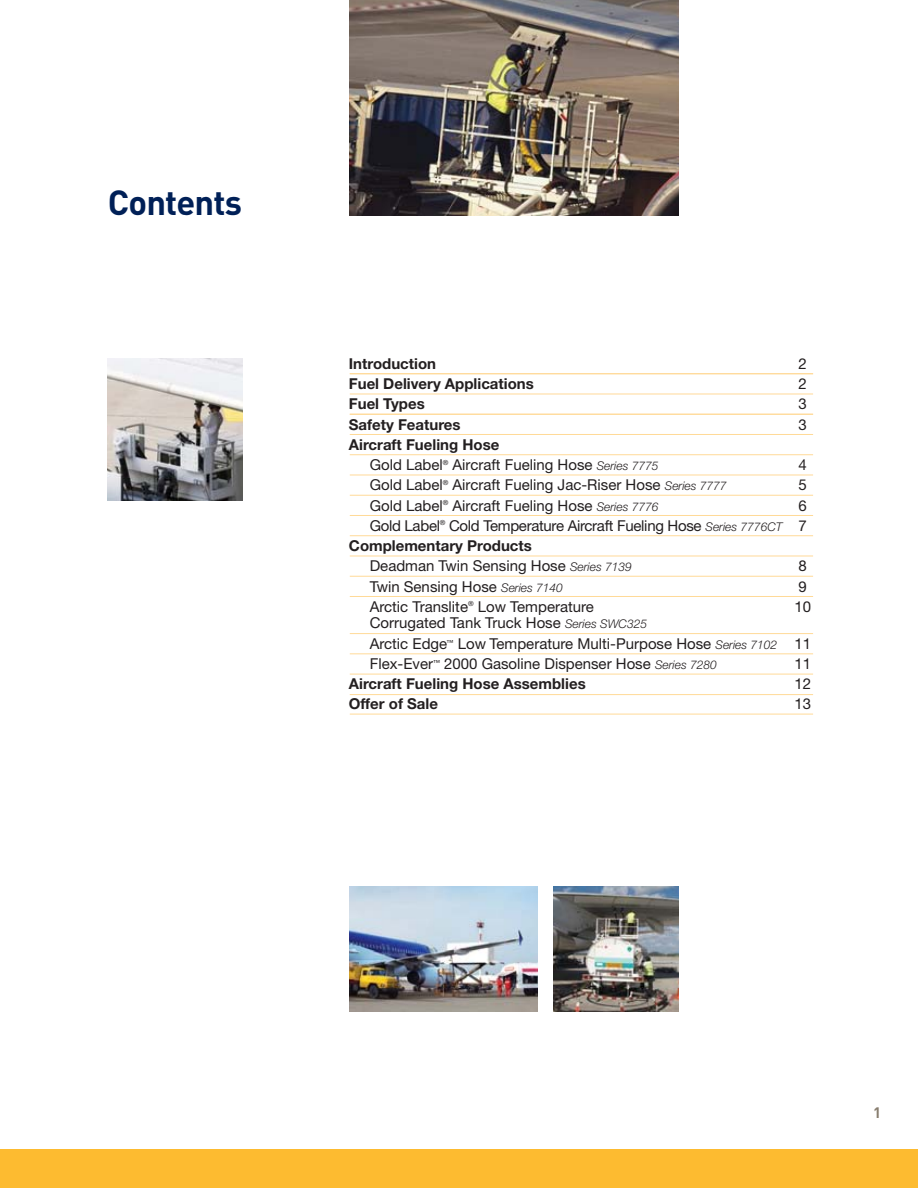
<style>
.page{position:relative;width:918px;height:1188px;background:#fff}
.page>*{position:absolute;margin:0;border:0;box-sizing:border-box;transform-origin:0 0}
.t1{font:700 34.5px "DINOT";letter-spacing:-.025em;color:#002057}
.t2{font:15px/20.2px "Helvetica Neue LT Std";color:#231f20}
.t3{font:700 15px "Helvetica Neue LT Std";color:#231f20}
.t4{font:15px "Helvetica Neue LT Std";letter-spacing:-.02em;color:#231f20}
.t5{font:700 15px "DINOT";color:#887d6e}
.s1{font-weight:700}
.s2{font-weight:300;font-style:italic;font-size:12px}
</style>
<div class="page">
<img style="left:108px;top:358px;width:134px;height:143px">
<img style="left:349px;top:0;width:330px;height:216px">
<div style="left:0;top:1150px;width:918px;height:38px;background:#fdbb30"></div>
<hr style="left:350px;top:373px;width:463px;height:1px;background:#ffda98">
<hr style="left:350px;top:394px;width:463px;height:1px;background:#ffda98">
<hr style="left:350px;top:414px;width:463px;height:1px;background:#ffda98">
<hr style="left:350px;top:434px;width:463px;height:1px;background:#ffda98">
<hr style="left:350px;top:454px;width:463px;height:1px;background:#ffda98">
<hr style="left:350px;top:475px;width:463px;height:1px;background:#ffda98">
<hr style="left:350px;top:495px;width:463px;height:1px;background:#ffda98">
<hr style="left:350px;top:515px;width:463px;height:1px;background:#ffda98">
<hr style="left:350px;top:535px;width:463px;height:1px;background:#ffda98">
<hr style="left:350px;top:556px;width:463px;height:1px;background:#ffda98">
<hr style="left:350px;top:576px;width:463px;height:1px;background:#ffda98">
<hr style="left:350px;top:596px;width:463px;height:1px;background:#ffda98">
<hr style="left:350px;top:633px;width:463px;height:1px;background:#ffda98">
<hr style="left:350px;top:653px;width:463px;height:1px;background:#ffda98">
<hr style="left:350px;top:674px;width:463px;height:1px;background:#ffda98">
<img style="left:350px;top:886px;width:188px;height:126px">
<img style="left:553px;top:886px;width:126px;height:126px">
<hr style="left:350px;top:694px;width:463px;height:1px;background:#ffda98">
<hr style="left:350px;top:714px;width:463px;height:1px;background:#ffda98">
<h1 class="t1" style="left:108px;top:191px;width:136px">Contents</h1>
<p class="t3" style="left:349px;top:358px;width:89px">Introduction</p>
<p class="t2" style="left:799px;top:355px;width:10px">2</p>
<p class="t3" style="left:349px;top:378px;width:186px">Fuel Delivery Applications</p>
<p class="t2" style="left:799px;top:375px;width:10px">2</p>
<p class="t3" style="left:349px;top:399px;width:77px">Fuel Types</p>
<p class="t2" style="left:799px;top:396px;width:10px">3</p>
<p class="t3" style="left:349px;top:419px;width:113px">Safety Features</p>
<p class="t2" style="left:799px;top:416px;width:10px">3</p>
<p class="t2" style="left:370px;top:436px;width:290px;text-indent:-21px"><span class="s1">Aircraft Fueling Hose<br></span>Gold Label<sup>®</sup> Aircraft Fueling Hose <span class="s2">Series 7775</span></p>
<p class="t2" style="left:799px;top:456px;width:10px">4</p>
<p class="t2" style="left:370px;top:477px;width:358px">Gold Label<sup>®</sup> Aircraft Fueling Jac-Riser Hose <span class="s2">Series 7777</span></p>
<p class="t2" style="left:799px;top:477px;width:10px">5</p>
<p class="t2" style="left:370px;top:497px;width:290px">Gold Label<sup>®</sup> Aircraft Fueling Hose <span class="s2">Series 7776</span></p>
<p class="t2" style="left:799px;top:497px;width:10px">6</p>
<p class="t4" style="left:370px;top:520px;width:439px">Gold Label<sup>®</sup> Cold Temperature Aircraft Fueling Hose <span class="s2">Series 7776CT</span> 7</p>
<p class="t3" style="left:349px;top:540px;width:185px">Complementary Products</p>
<p class="t2" style="left:370px;top:558px;width:264px">Deadman Twin Sensing Hose <span class="s2">Series 7139</span></p>
<p class="t2" style="left:799px;top:558px;width:10px">8</p>
<p class="t2" style="left:370px;top:578px;width:195px">Twin Sensing Hose <span class="s2">Series 7140</span></p>
<p class="t2" style="left:799px;top:578px;width:10px">9</p>
<p class="t2" style="left:370px;top:598px;width:226px">Arctic Translite<sup>®</sup> Low Temperature</p>
<p class="t2" style="left:794px;top:598px;width:18px">10</p>
<p class="t2" style="left:370px;top:615px;width:443px">Corrugated Tank Truck Hose <span class="s2">Series SWC325<br></span>Arctic Edge<sup>™</sup> Low Temperature Multi-Purpose Hose <span class="s2">Series 7102</span> 11<br>Flex-Ever<sup>™</sup> 2000 Gasoline Dispenser Hose <span class="s2">Series 7280</span></p>
<p class="t2" style="left:794px;top:655px;width:18px">11</p>
<p class="t3" style="left:349px;top:678px;width:238px">Aircraft Fueling Hose Assemblies</p>
<p class="t2" style="left:794px;top:675px;width:18px">12</p>
<p class="t3" style="left:349px;top:699px;width:91px">Offer of Sale</p>
<p class="t2" style="left:794px;top:696px;width:18px">13</p>
<p class="t5" style="left:873px;top:1108px;width:10px">1</p>
</div>
